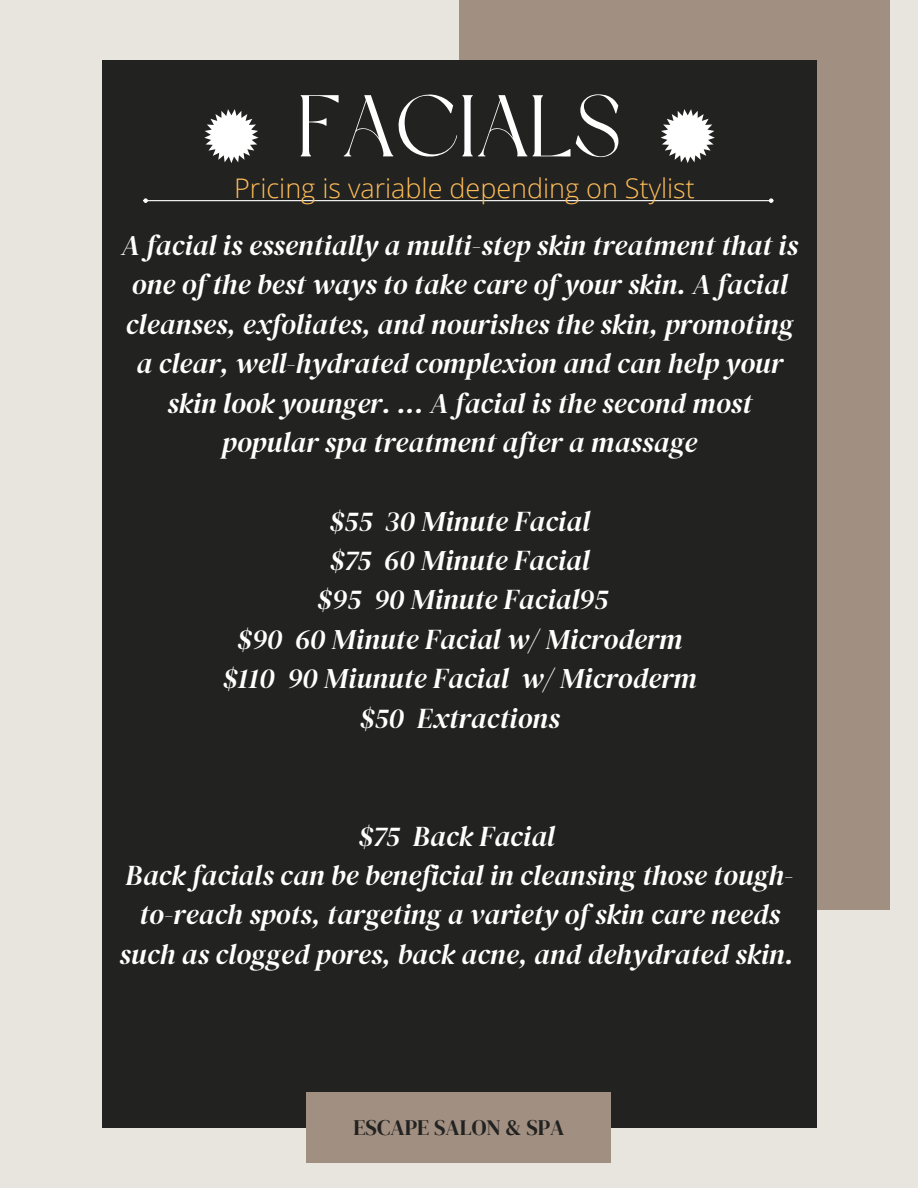
<style>
.page{position:relative;width:918px;height:1188px;background:#e7e5de}
.page>*{position:absolute;margin:0;border:0;box-sizing:border-box;transform-origin:0 0}
.t1{font:87.3px "Dream Avenue";color:#fff}
.t2{font:italic 28.5px/39.3px "DM Serif Display";color:#fff;text-align:center}
.t3{font:300 27px "Open Sans";color:#ffbd59}
.t4{font:22.05px "DM Serif Display";color:#222221}
</style>
<div class="page">
<div style="left:459px;top:0;width:431px;height:909px;background:#a18f81"></div>
<div style="left:102px;top:60px;width:714px;height:1068px;background:#222221"></div>
<div style="left:306px;top:1092px;width:305px;height:71px;background:#a18f81"></div>
<hr style="left:148px;top:200px;width:621px;height:1px;background:#fff">
<svg style="left:143px;top:198px;width:5px;height:5px"></svg>
<svg style="left:769px;top:198px;width:4px;height:5px"></svg>
<svg style="left:204px;top:109px;width:55px;height:54px"></svg>
<svg style="left:661px;top:109px;width:54px;height:54px"></svg>
<p class="t1" style="left:298px;top:91px;width:324px">FACIALS</p>
<p class="t3" style="left:234px;top:169px;width:462px">Pricing is variable depending on Stylist</p>
<p class="t2" style="left:121px;top:225px;width:678px">A facial is essentially a multi-step skin treatment that is one of the best ways to take care of your skin. A facial cleanses, exfoliates, and nourishes the skin, promoting a clear, well-hydrated complexion and can help your skin look younger. ... A facial is the second most popular spa treatment after a massage</p>
<p class="t2" style="left:329px;top:501px;width:262px">$55 30 Minute Facial</p>
<p class="t2" style="left:330px;top:540px;width:262px">$75 60 Minute Facial</p>
<p class="t2" style="left:317px;top:580px;width:293px">$95 90 Minute Facial95</p>
<p class="t2" style="left:237px;top:619px;width:447px">$90 60 Minute Facial w/ Microderm</p>
<p class="t2" style="left:222px;top:659px;width:476px">$110 90 Miunute Facial w/ Microderm</p>
<p class="t2" style="left:359px;top:698px;width:202px">$50 Extractions</p>
<p class="t2" style="left:358px;top:816px;width:198px">$75 Back Facial</p>
<p class="t2" style="left:119px;top:855px;width:676px">Back facials can be beneficial in cleansing those tough&shy;to-reach spots, targeting a variety of skin care needs such as clogged pores, back acne, and dehydrated skin.</p>
<p class="t4" style="left:353px;top:1113px;width:213px">ESCAPE SALON &amp; SPA</p>
</div>
